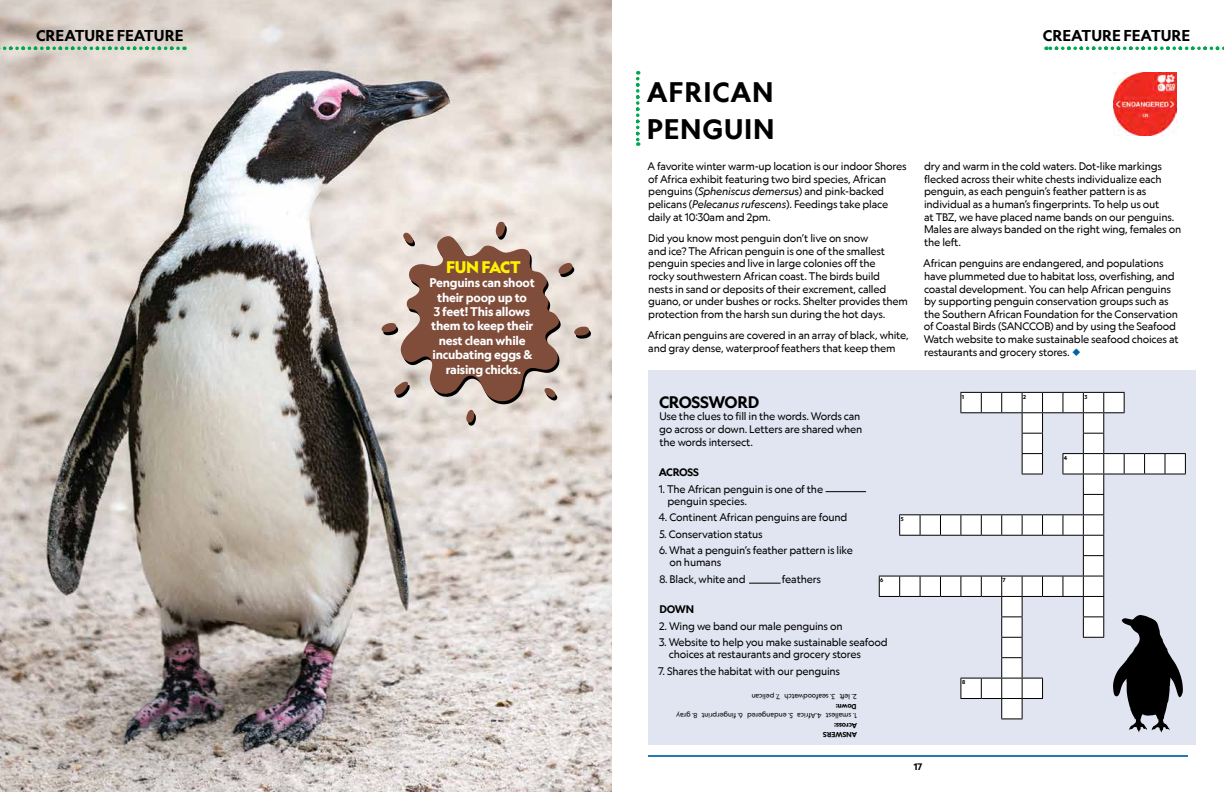
<style>
.page{position:relative;width:1224px;height:792px;background:#fff}
.page>*{position:absolute;margin:0;border:0;box-sizing:border-box;transform-origin:0 0}
.t1{font:700 27px/36.9px "Geograph Edit";letter-spacing:.03em;color:#000}
.t2{font:700 16px "Geograph Edit";letter-spacing:-.02em;color:#000}
.t3{font:900 16px "Geograph";letter-spacing:-.02em;color:#fff200}
.t4{font:700 15px "Geograph Edit";color:#000}
.t5{font:700 12px/14.4px "Geograph Edit";letter-spacing:-.02em;color:#fff;text-align:center}
.t6{font:10.5px/12.6px "Geograph Edit";letter-spacing:-.02em;color:#000}
.t7{font:700 10.5px "Geograph Edit";letter-spacing:-.02em;color:#000}
.t8{font:700 9px "Geograph Edit";color:#000}
.t9{font:7px "Geograph Edit";letter-spacing:-.02em;color:#000}
.t10{font:700 7px/9.4px "Geograph Edit";letter-spacing:-.02em;color:#000}
.t11{font:700 5.4px "Geograph Edit";color:#000}
.s1{font-style:italic}
</style>
<div class="page">
<hr style="left:648px;top:755px;width:540px;height:2px;background:#0063a7">
<svg style="left:636px;top:71px;width:4px;height:75px"></svg>
<img style="left:1113px;top:72px;width:64px;height:63px">
<img style="left:0;top:0;width:612px;height:792px">
<div style="left:648px;top:371px;width:547px;height:374px;background:#e1e5f1"></div>
<hr style="left:826px;top:491px;width:40px;height:1px;background:#000">
<hr style="left:749px;top:583px;width:32px;height:1px;background:#000">
<svg style="left:879px;top:392px;width:307px;height:341px"></svg>
<svg style="left:381px;top:221px;width:210px;height:205px;background:#b59a8e"></svg>
<svg style="left:0;top:46px;width:178px;height:4px"></svg>
<svg style="left:1046px;top:46px;width:178px;height:4px"></svg>
<h3 class="t4" style="left:36px;top:26px;width:149px">CREATURE FEATURE</h3>
<h3 class="t4" style="left:1043px;top:25px;width:149px">CREATURE FEATURE</h3>
<h2 class="t3" style="left:446px;top:256px;width:76px">FUN FACT</h2>
<p class="t5" style="left:429px;top:275px;width:107px">Penguins can shoot their poop up to<br>3 feet! This allows them to keep their nest clean while incubating eggs &amp; raising chicks.</p>
<h1 class="t1" style="left:647px;top:73px;width:129px">AFRICAN<br>PENGUIN</h1>
<p class="t6" style="left:647px;top:160px;width:261px">A favorite winter warm-up location is our indoor Shores of Africa exhibit featuring two bird species, African penguins (<span class="s1">Spheniscus demersu</span>s) and pink-backed pelicans (<span class="s1">Pelecanus rufescens</span>). Feedings take place daily at 10:30am and 2pm.</p>
<p class="t6" style="left:648px;top:232px;width:261px">Did you know most penguin don’t live on snow<br>and ice? The African penguin is one of the smallest penguin species and live in large colonies off the<br>rocky southwestern African coast. The birds build<br>nests in sand or deposits of their excrement, called guano, or under bushes or rocks. Shelter provides them protection from the harsh sun during the hot days.</p>
<p class="t6" style="left:647px;top:329px;width:263px">African penguins are covered in an array of black, white, and gray dense, waterproof feathers that keep them</p>
<p class="t6" style="left:924px;top:160px;width:259px">dry and warm in the cold waters. Dot-like markings flecked across their white chests individualize each penguin, as each penguin’s feather pattern is as individual as a human’s fingerprints. To help us out<br>at TBZ, we have placed name bands on our penguins.<br>Males are always banded on the right wing, females on the left.</p>
<p class="t6" style="left:923px;top:257px;width:257px">African penguins are endangered, and populations have plummeted due to habitat loss, overfishing, and coastal development. You can help African penguins by supporting penguin conservation groups such as the Southern African Foundation for the Conservation of Coastal Birds (SANCCOB) and by using the Seafood Watch website to make sustainable seafood choices at restaurants and grocery stores.</p>
<p class="t11" style="left:962px;top:393px;width:4px">1</p>
<p class="t11" style="left:1023px;top:393px;width:4px">2</p>
<p class="t11" style="left:1085px;top:393px;width:4px">3</p>
<h2 class="t2" style="left:659px;top:392px;width:102px">CROSSWORD</h2>
<p class="t6" style="left:659px;top:410px;width:205px">Use the clues to fill in the words. Words can go across or down. Letters are shared when the words intersect.</p>
<p class="t7" style="left:659px;top:466px;width:42px">ACROSS</p>
<p class="t6" style="left:668px;top:483px;width:157px;line-height:12px;text-indent:-9px">1. The African penguin is one of the penguin species.</p>
<p class="t6" style="left:659px;top:511px;width:190px">4. Continent African penguins are found</p>
<p class="t6" style="left:659px;top:527px;width:105px">5. Conservation status</p>
<p class="t6" style="left:669px;top:544px;width:185px;line-height:12px;text-indent:-10px">6. What a penguin’s feather pattern is like on humans</p>
<p class="t6" style="left:660px;top:572px;width:88px">8. Black, white and</p>
<p class="t6" style="left:782px;top:572px;width:41px">feathers</p>
<p class="t7" style="left:660px;top:603px;width:36px">DOWN</p>
<p class="t6" style="left:659px;top:620px;width:185px">2. Wing we band our male penguins on</p>
<p class="t6" style="left:669px;top:636px;width:220px;line-height:12px;text-indent:-10px">3. Website to help you make sustainable seafood choices at restaurants and grocery stores</p>
<p class="t6" style="left:658px;top:665px;width:183px">7. Shares the habitat with our penguins</p>
<p class="t11" style="left:1064px;top:454px;width:5px">4</p>
<p class="t11" style="left:901px;top:516px;width:4px">5</p>
<p class="t11" style="left:880px;top:577px;width:5px">6</p>
<p class="t11" style="left:1003px;top:577px;width:5px">7</p>
<p class="t9" style="left:857px;top:701px;width:107px;rotate:-180deg">2. left 3. seafoodwatch 7. pelican</p>
<p class="t10" style="left:857px;top:711px;width:22px;rotate:-180deg">Down:</p>
<p class="t9" style="left:857px;top:720px;width:182px;rotate:-180deg">1. smallest 4.Africa 5. endangered 6. fingerprint 8. gray</p>
<p class="t10" style="left:857px;top:740px;width:36px;rotate:-180deg">ANSWERS<br>Across:</p>
<p class="t8" style="left:914px;top:761px;width:10px">17</p>
<p class="t11" style="left:962px;top:679px;width:5px">8</p>
</div>
